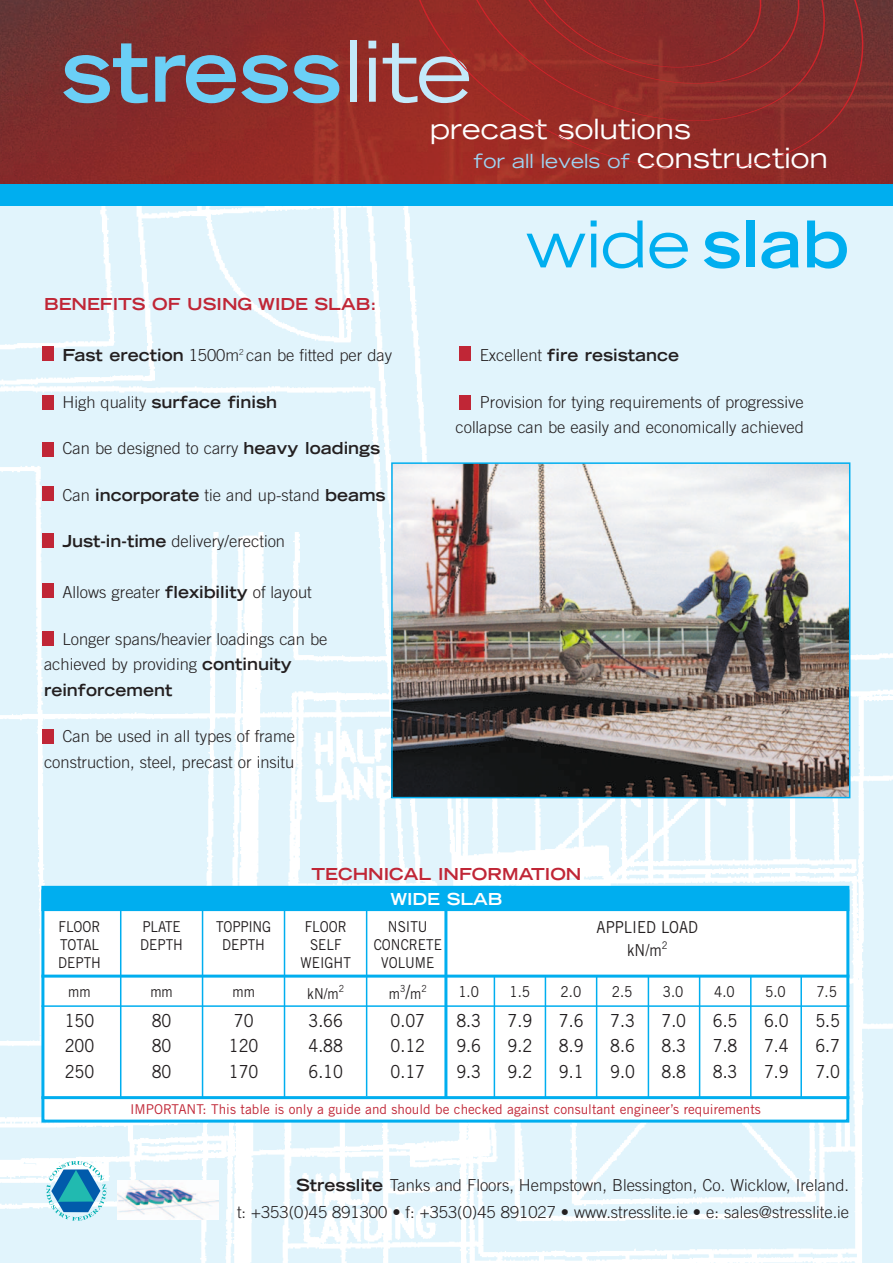
<style>
.page{position:relative;width:893px;height:1263px;background:#e1f4fc}
.page>*{position:absolute;margin:0;border:0;box-sizing:border-box;transform-origin:0 0}
.t1{font:expanded 64.5px "Trade Gothic LH";color:#00aeef}
.t2{font:expanded 27.9px "Trade Gothic LH";color:#fff}
.t3{font:expanded 19.5px "Trade Gothic LH";color:#9ed3f1}
.t4{font:18px/25.5px "Trade Gothic";color:#231f20;text-align:justify;scale:.9 1}
.t5{font:300 16.5px/25.5px "Trade Gothic";color:#231f20;text-align:right}
.t6{font:700 expanded 16.5px "Trade Gothic LH";color:#231f20}
.t7{font:700 expanded 16.5px "Trade Gothic LH";color:#c02636}
.t8{font:16.5px/23.1px "Trade Gothic";color:#231f20;text-align:center;scale:.9 1}
.t9{font:700 expanded 16.5px "Trade Gothic LH";color:#fff}
.t10{font:15px/18px "Trade Gothic";color:#231f20;scale:.9 1}
.t11{font:15px/18px "Trade Gothic";letter-spacing:-.02em;color:#231f20;text-align:center;scale:.9 1}
.t12{font:13.5px "Trade Gothic";color:#c02636}
.t13{font:10.5px "Trade Gothic";color:#231f20;scale:.9 1}
.t14{font:9.75px "Trade Gothic";color:#231f20;scale:.9 1}
.s1{font-size:27.9px;color:#fff}
.s2{font-family:"Trade Gothic LH";font-weight:700;font-stretch:expanded}
.s3{font-family:"Trade Gothic";font-weight:300;font-stretch:normal}
.s4{font-weight:700}
.s5{font-size:19.5px}
.s6{font-size:15px}
</style>
<div class="page">
<img style="left:672px;top:533px;width:221px;height:730px">
<img style="left:0;top:206px;width:672px;height:1057px">
<div style="left:0;top:0;width:893px;height:206px;background:#00aeef"></div>
<div style="left:43px;top:891px;width:805px;height:230px;background:#fff"></div>
<div style="left:41px;top:889px;width:808px;height:233px;border:3px solid #00aeef"></div>
<div style="left:43px;top:887px;width:805px;height:22px;background:#00aeef"></div>
<div style="left:41px;top:886px;width:808px;height:25px;border:3px solid #00aeef"></div>
<img style="left:0;top:0;width:893px;height:183px">
<svg style="left:63px;top:43px;width:85px;height:60px;background:#747383"></svg>
<svg style="left:155px;top:55px;width:184px;height:48px;background:#7a7f92"></svg>
<div style="left:350px;top:41px;width:7px;height:61px;background:#c3e9fa"></div>
<svg style="left:368px;top:41px;width:8px;height:61px"></svg>
<svg style="left:383px;top:0;width:496px;height:179px;background:#94322e"></svg>
<svg style="left:440px;top:0;width:405px;height:140px;background:#93302c"></svg>
<svg style="left:491px;top:0;width:324px;height:99px;background:#8a2b29"></svg>
<img style="left:394px;top:465px;width:453px;height:330px">
<div style="left:391px;top:462px;width:459px;height:336px;border:2px solid #00aeef"></div>
<hr style="left:41px;top:974px;width:808px;height:3px;background:#00aeef">
<hr style="left:41px;top:1005px;width:808px;height:2px;background:#00aeef">
<hr style="left:41px;top:1096px;width:808px;height:3px;background:#00aeef">
<hr style="left:120px;top:907px;width:1px;height:191px;background:#00aeef">
<hr style="left:202px;top:907px;width:1px;height:191px;background:#00aeef">
<hr style="left:284px;top:907px;width:1px;height:191px;background:#00aeef">
<hr style="left:366px;top:905px;width:1px;height:191px;background:#00aeef">
<hr style="left:444px;top:907px;width:3px;height:191px;background:#00aeef">
<hr style="left:494px;top:976px;width:1px;height:122px;background:#00aeef">
<hr style="left:545px;top:976px;width:1px;height:122px;background:#00aeef">
<hr style="left:596px;top:976px;width:1px;height:122px;background:#00aeef">
<hr style="left:648px;top:976px;width:1px;height:122px;background:#00aeef">
<hr style="left:699px;top:976px;width:1px;height:122px;background:#00aeef">
<hr style="left:750px;top:976px;width:1px;height:122px;background:#00aeef">
<hr style="left:800px;top:976px;width:2px;height:122px;background:#00aeef">
<div style="left:43px;top:347px;width:11px;height:14px;background:#c02636"></div>
<div style="left:43px;top:395px;width:11px;height:14px;background:#c02636"></div>
<div style="left:43px;top:442px;width:11px;height:14px;background:#c02636"></div>
<div style="left:43px;top:486px;width:11px;height:14px;background:#c02636"></div>
<div style="left:43px;top:533px;width:11px;height:15px;background:#c02636"></div>
<div style="left:43px;top:584px;width:11px;height:14px;background:#c02636"></div>
<div style="left:43px;top:631px;width:11px;height:14px;background:#c02636"></div>
<div style="left:43px;top:729px;width:11px;height:14px;background:#c02636"></div>
<div style="left:460px;top:347px;width:11px;height:14px;background:#c02636"></div>
<div style="left:460px;top:395px;width:11px;height:14px;background:#c02636"></div>
<svg style="left:46px;top:1161px;width:60px;height:60px"></svg>
<img style="left:117px;top:1180px;width:102px;height:40px">
<h2 class="t2" style="left:430px;top:118px;width:263px">precast solutions</h2>
<p class="t3" style="left:474px;top:154px;width:356px">for all levels of <span class="s1">construction</span></p>
<p class="t7" style="left:44px;top:298px;width:334px">BENEFITS OF USING WIDE SLAB:</p>
<p class="t5" style="left:63px;top:344px;width:331px"><span class="s2">Fast erection</span> 1500m<sup>2</sup> can be fitted per day</p>
<p class="t6" style="left:63px;top:396px;width:216px"><span class="s3">High quality</span> surface finish</p>
<p class="t5" style="left:63px;top:437px;width:319px">Can be designed to carry <span class="s2">heavy loadings</span></p>
<p class="t5" style="left:63px;top:483px;width:325px">Can <span class="s2">incorporate</span> tie and up-stand <span class="s2">beams</span></p>
<p class="t5" style="left:63px;top:530px;width:224px"><span class="s2">Just-in-time</span> delivery/erection</p>
<p class="t5" style="left:63px;top:581px;width:251px">Allows greater <span class="s2">flexibility</span> of layout</p>
<p class="t5" style="left:44px;top:627px;width:285px;text-align:left;text-indent:19px">Longer spans/heavier loadings can be achieved by providing <span class="s2">continuity</span></p>
<p class="t6" style="left:44px;top:684px;width:130px">reinforcement</p>
<p class="t5" style="left:44px;top:725px;width:252px">Can be used in all types of frame construction, steel, precast or insitu</p>
<h1 class="t1" style="left:526px;top:220px;width:325px">wide <span class="s4">slab</span></h1>
<p class="t6" style="left:480px;top:349px;width:201px"><span class="s3">Excellent</span> fire resistance</p>
<p class="t5" style="left:455px;top:390px;width:350px">Provision for tying requirements of progressive collapse can be easily and economically achieved</p>
<p class="t7" style="left:311px;top:868px;width:272px">TECHNICAL INFORMATION</p>
<p class="t9" style="left:390px;top:893px;width:114px">WIDE SLAB</p>
<p class="t8" style="left:597px;top:917px;width:114px">APPLIED LOAD kN/m</p>
<p class="t10" style="left:58px;top:919px;width:49px">FLOOR<br>TOTAL<br>DEPTH</p>
<p class="t10" style="left:140px;top:919px;width:49px">PLATE<br>DEPTH</p>
<p class="t11" style="left:216px;top:919px;width:62px">TOPPING<br>DEPTH</p>
<p class="t10" style="left:301px;top:919px;width:57px;text-align:center">FLOOR<br>SELF<br>WEIGHT</p>
<p class="t10" style="left:374px;top:919px;width:77px;text-align:center">NSITU<br>CONCRETE<br>VOLUME</p>
<p class="t10" style="left:68px;top:984px;width:26px">mm</p>
<p class="t10" style="left:150px;top:984px;width:26px">mm</p>
<p class="t10" style="left:232px;top:984px;width:26px">mm</p>
<p class="t10" style="left:307px;top:986px;width:36px">kN/m</p>
<p class="t14" style="left:339px;top:984px;width:7px">2</p>
<p class="t13" style="left:662px;top:941px;width:8px">2</p>
<p class="t10" style="left:389px;top:986px;width:14px">m</p>
<p class="t14" style="left:400px;top:984px;width:31px">3<span class="s5">/</span><span class="s6">m</span>2</p>
<p class="t10" style="left:458px;top:984px;width:24px">1.0</p>
<p class="t10" style="left:509px;top:984px;width:24px">1.5</p>
<p class="t10" style="left:561px;top:984px;width:24px">2.0</p>
<p class="t10" style="left:612px;top:984px;width:24px">2.5</p>
<p class="t10" style="left:663px;top:984px;width:24px">3.0</p>
<p class="t10" style="left:714px;top:984px;width:24px">4.0</p>
<p class="t10" style="left:765px;top:984px;width:24px">5.0</p>
<p class="t10" style="left:816px;top:984px;width:24px">7.5</p>
<p class="t4" style="left:65px;top:1009px;width:34px">150<br>200<br>250</p>
<p class="t4" style="left:152px;top:1009px;width:23px">80<br>80<br>80</p>
<p class="t4" style="left:229px;top:1009px;width:34px;text-align:left">70<br>120<br>170</p>
<p class="t4" style="left:308px;top:1009px;width:40px">3.66<br>4.88<br>6.10</p>
<p class="t4" style="left:390px;top:1009px;width:40px">0.07<br>0.12<br>0.17</p>
<p class="t4" style="left:456px;top:1009px;width:29px">8.3<br>9.6<br>9.3</p>
<p class="t4" style="left:508px;top:1009px;width:29px">7.9<br>9.2<br>9.2</p>
<p class="t4" style="left:559px;top:1009px;width:29px">7.6<br>8.9<br>9.1</p>
<p class="t4" style="left:610px;top:1009px;width:29px">7.3<br>8.6<br>9.0</p>
<p class="t4" style="left:661px;top:1009px;width:29px">7.0<br>8.3<br>8.8</p>
<p class="t4" style="left:713px;top:1009px;width:29px">6.5<br>7.8<br>8.3</p>
<p class="t4" style="left:764px;top:1009px;width:29px">6.0<br>7.4<br>7.9</p>
<p class="t4" style="left:815px;top:1009px;width:29px">5.5<br>6.7<br>7.0</p>
<p class="t12" style="left:130px;top:1104px;width:632px">IMPORTANT: This table is only a guide and should be checked against consultant engineer’s requirements</p>
<p class="t5" style="left:237px;top:1173px;width:614px;line-height:27px"><span class="s2">Stresslite</span> Tanks and Floors, Hempstown, Blessington, Co. Wicklow, Ireland.<br>t: +353(0)45 891300 • f: +353(0)45 891027 • www.stresslite.ie • e: sales@stresslite.ie</p>
</div>
